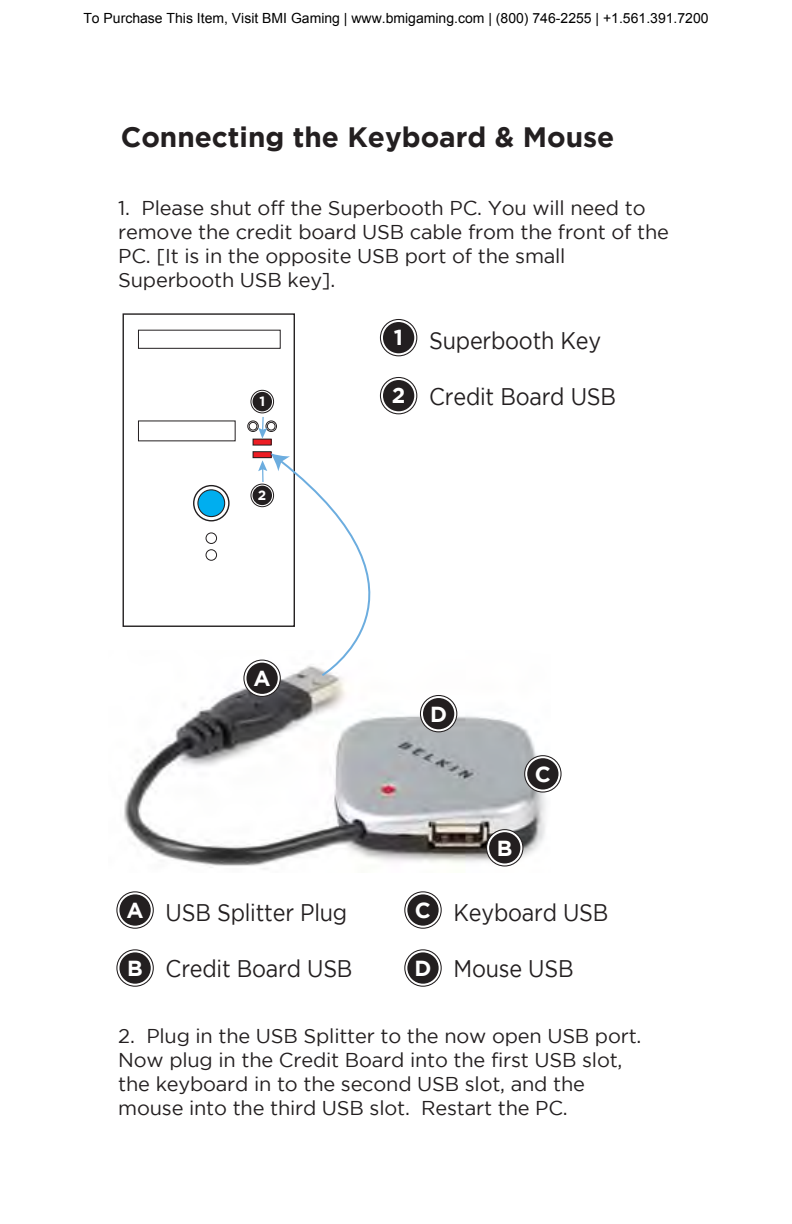
<style>
.page{position:relative;width:792px;height:1224px;background:#fff}
.page>*{position:absolute;margin:0;border:0;box-sizing:border-box;transform-origin:0 0}
.t1{font:700 28px "Gotham";color:#231f20}
.t2{font:24px "Gotham";letter-spacing:-.01em;color:#231f20;scale:.9 1}
.t3{font:700 21.8px "Gotham";color:#fff}
.t4{font:20px/24px "Gotham";letter-spacing:-.01em;color:#231f20}
.t5{font:14px "Arial";color:#000}
.t6{font:700 13.6px "Gotham";color:#fff}
.s1{font-weight:700;font-size:21.8px;color:#fff}
</style>
<div class="page">
<svg style="left:380px;top:377px;width:37px;height:37px"></svg>
<div style="left:380px;top:377px;width:37px;height:37px;border:1px solid #231f20;border-radius:50%"></div>
<div style="left:383px;top:380px;width:31px;height:31px;background:#231f20;border-radius:50%"></div>
<svg style="left:380px;top:319px;width:37px;height:37px"></svg>
<div style="left:380px;top:319px;width:37px;height:37px;border:1px solid #231f20;border-radius:50%"></div>
<div style="left:383px;top:322px;width:31px;height:31px;background:#231f20;border-radius:50%"></div>
<div style="left:123px;top:313px;width:172px;height:314px;border:1px solid #231f20"></div>
<div style="left:253px;top:439px;width:18px;height:6px;background:#ed1d24"></div>
<div style="left:253px;top:452px;width:18px;height:6px;background:#ed1d24"></div>
<div style="left:253px;top:452px;width:18px;height:6px;border:1px solid #231f20"></div>
<svg style="left:194px;top:486px;width:35px;height:35px"></svg>
<div style="left:193px;top:485px;width:37px;height:36px;border:1px solid #231f20;border-radius:50%"></div>
<div style="left:198px;top:490px;width:27px;height:27px;background:#00aeef;border-radius:50%"></div>
<div style="left:197px;top:489px;width:28px;height:28px;border:1px solid #231f20;border-radius:50%"></div>
<div style="left:206px;top:533px;width:11px;height:11px;border:1px solid #231f20;border-radius:50%"></div>
<div style="left:206px;top:550px;width:11px;height:10px;border:1px solid #231f20;border-radius:50%"></div>
<div style="left:248px;top:421px;width:11px;height:11px;border:1px solid #231f20;border-radius:50%"></div>
<div style="left:249px;top:422px;width:8px;height:8px;border:1px solid #231f20;border-radius:50%"></div>
<div style="left:266px;top:421px;width:11px;height:11px;border:1px solid #231f20;border-radius:50%"></div>
<div style="left:267px;top:422px;width:8px;height:8px;border:1px solid #231f20;border-radius:50%"></div>
<svg style="left:251px;top:484px;width:23px;height:23px"></svg>
<div style="left:251px;top:484px;width:23px;height:23px;border:1px solid #231f20;border-radius:50%"></div>
<div style="left:253px;top:486px;width:19px;height:19px;background:#231f20;border-radius:50%"></div>
<svg style="left:251px;top:390px;width:23px;height:23px"></svg>
<div style="left:251px;top:390px;width:23px;height:23px;border:1px solid #231f20;border-radius:50%"></div>
<div style="left:253px;top:392px;width:19px;height:19px;background:#231f20;border-radius:50%"></div>
<svg style="left:258px;top:417px;width:9px;height:22px"></svg>
<img style="left:124px;top:660px;width:427px;height:209px">
<svg style="left:117px;top:950px;width:36px;height:36px"></svg>
<div style="left:116px;top:949px;width:38px;height:38px;border:1px solid #231f20;border-radius:50%"></div>
<div style="left:119px;top:952px;width:32px;height:32px;background:#231f20;border-radius:50%"></div>
<svg style="left:117px;top:892px;width:36px;height:36px"></svg>
<div style="left:116px;top:891px;width:38px;height:38px;border:1px solid #231f20;border-radius:50%"></div>
<div style="left:119px;top:894px;width:32px;height:32px;background:#231f20;border-radius:50%"></div>
<svg style="left:405px;top:950px;width:36px;height:36px"></svg>
<div style="left:404px;top:949px;width:38px;height:38px;border:1px solid #231f20;border-radius:50%"></div>
<div style="left:407px;top:952px;width:32px;height:32px;background:#231f20;border-radius:50%"></div>
<svg style="left:405px;top:892px;width:36px;height:36px"></svg>
<div style="left:404px;top:891px;width:38px;height:38px;border:1px solid #231f20;border-radius:50%"></div>
<div style="left:407px;top:894px;width:32px;height:32px;background:#231f20;border-radius:50%"></div>
<svg style="left:525px;top:756px;width:36px;height:36px"></svg>
<div style="left:524px;top:755px;width:38px;height:38px;border:1px solid #231f20;border-radius:50%"></div>
<div style="left:527px;top:758px;width:32px;height:32px;background:#231f20;border-radius:50%"></div>
<svg style="left:244px;top:660px;width:36px;height:36px"></svg>
<div style="left:243px;top:660px;width:38px;height:37px;border:1px solid #231f20;border-radius:50%"></div>
<div style="left:246px;top:663px;width:32px;height:31px;background:#231f20;border-radius:50%"></div>
<svg style="left:487px;top:830px;width:36px;height:36px"></svg>
<div style="left:486px;top:829px;width:37px;height:38px;border:1px solid #231f20;border-radius:50%"></div>
<div style="left:489px;top:832px;width:31px;height:31px;background:#231f20;border-radius:50%"></div>
<svg style="left:420px;top:696px;width:37px;height:36px"></svg>
<div style="left:420px;top:695px;width:37px;height:37px;border:1px solid #231f20;border-radius:50%"></div>
<div style="left:423px;top:698px;width:31px;height:31px;background:#231f20;border-radius:50%"></div>
<svg style="left:258px;top:453px;width:194px;height:224px"></svg>
<p class="t5" style="left:83px;top:9px;width:627px">To Purchase This Item, Visit BMI Gaming | www.bmigaming.com | (800) 746-2255 | +1.561.391.7200</p>
<h1 class="t1" style="left:121px;top:121px;width:495px">Connecting the Keyboard &amp; Mouse</h1>
<p class="t4" style="left:118px;top:196px;width:552px">1. Please shut off the Superbooth PC. You will need to remove the credit board USB cable from the front of the PC. [It is in the opposite USB port of the small Superbooth USB key].</p>
<p class="t6" style="left:259px;top:394px;width:7px">1</p>
<p class="t6" style="left:258px;top:488px;width:10px">2</p>
<p class="t3" style="left:253px;top:666px;width:19px">A</p>
<p class="t3" style="left:394px;top:325px;width:11px">1</p>
<p class="t2" style="left:429px;top:327px;width:193px">Superbooth Key</p>
<p class="t2" style="left:392px;top:383px;width:251px"><span class="s1">2</span> Credit Board USB</p>
<p class="t3" style="left:430px;top:701px;width:18px">D</p>
<p class="t3" style="left:497px;top:835px;width:17px">B</p>
<p class="t3" style="left:535px;top:761px;width:18px">C</p>
<p class="t3" style="left:415px;top:898px;width:18px">C</p>
<p class="t3" style="left:126px;top:898px;width:19px">A</p>
<p class="t2" style="left:454px;top:900px;width:174px">Keyboard USB</p>
<p class="t2" style="left:414px;top:956px;width:178px"><span class="s1">D</span> Mouse USB</p>
<p class="t2" style="left:166px;top:900px;width:203px">USB Splitter Plug</p>
<p class="t2" style="left:127px;top:956px;width:252px"><span class="s1">B</span> Credit Board USB</p>
<p class="t4" style="left:118px;top:1023px;width:525px">2. Plug in the USB Splitter to the now open USB port.<br>Now plug in the Credit Board into the first USB slot, the keyboard in to the second USB slot, and the mouse into the third USB slot. Restart the PC.</p>
</div>
